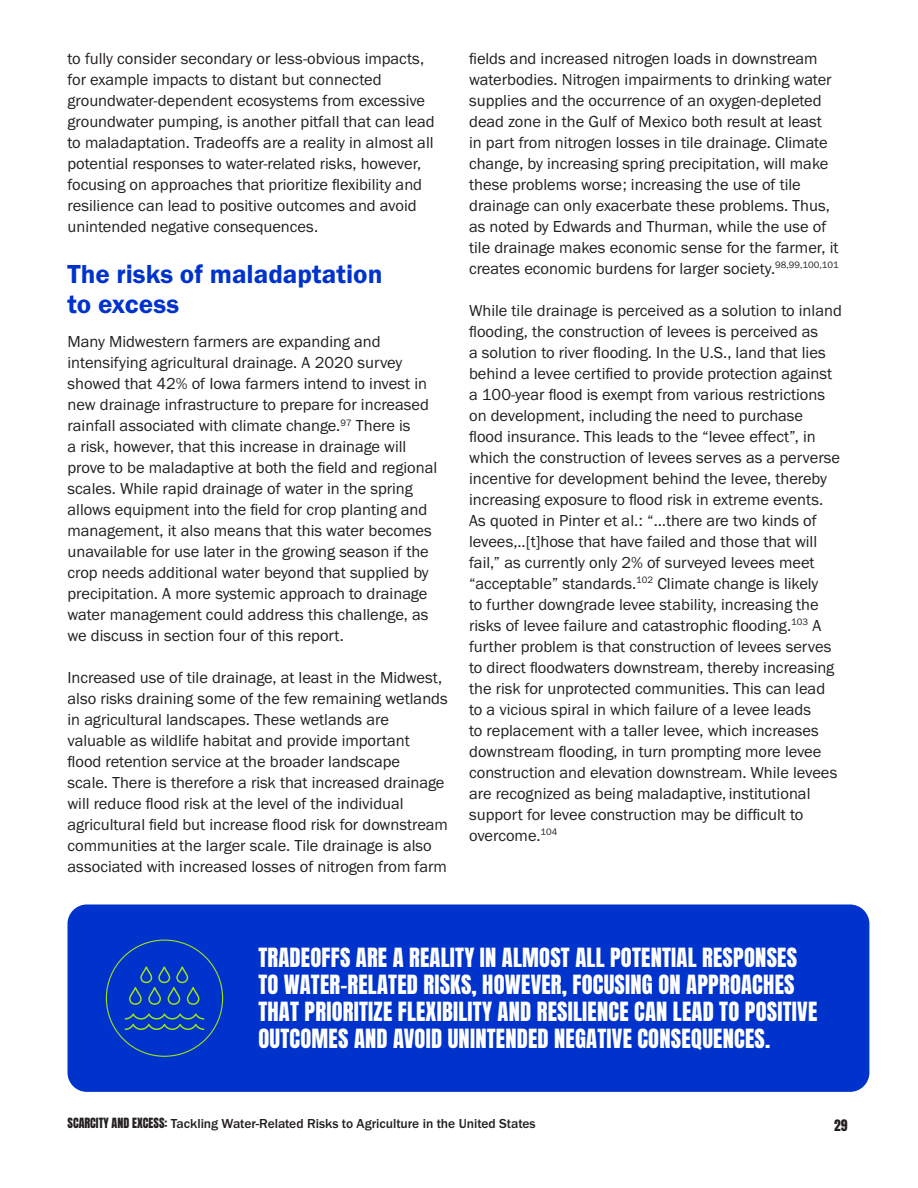
<style>
.page{position:relative;width:918px;height:1188px;background:#fff}
.page>*{position:absolute;margin:0;border:0;box-sizing:border-box;transform-origin:0 0}
.t1{font:27px/30px "Franklin Gothic URW Dem";color:#03c}
.t2{font:22.5px/27px "Anton";letter-spacing:.01em;color:#fff}
.t3{font:16.5px/21px "Franklin Gothic URW Boo";color:#231f20}
.t4{font:500 13.5px "Franklin Gothic URW";color:#231f20}
.t5{font:13.5px "Anton";color:#231f20}
.s1{font-family:"Anton";font-weight:400;font-size:12px}
</style>
<div class="page">
<div style="left:67px;top:904px;width:802px;height:188px;background:#03c;border-radius:19px"></div>
<svg style="left:129px;top:966px;width:70px;height:39px"></svg>
<svg style="left:125px;top:1013px;width:79px;height:17px"></svg>
<p class="t3" style="left:68px;top:47px;width:369px">to fully consider secondary or less-obvious impacts, for example impacts to distant but connected groundwater-dependent ecosystems from excessive groundwater pumping, is another pitfall that can lead to maladaptation. Tradeoffs are a reality in almost all potential responses to water-related risks, however, focusing on approaches that prioritize flexibility and resilience can lead to positive outcomes and avoid unintended negative consequences.</p>
<h1 class="t1" style="left:68px;top:258px;width:317px">The risks of maladaptation to excess</h1>
<p class="t3" style="left:68px;top:331px;width:371px">Many Midwestern farmers are expanding and intensifying agricultural drainage. A 2020 survey showed that 42% of Iowa farmers intend to invest in new drainage infrastructure to prepare for increased rainfall associated with climate change.<sup>97</sup> There is<br>a risk, however, that this increase in drainage will prove to be maladaptive at both the field and regional scales. While rapid drainage of water in the spring allows equipment into the field for crop planting and management, it also means that this water becomes unavailable for use later in the growing season if the crop needs additional water beyond that supplied by precipitation. A more systemic approach to drainage water management could address this challenge, as we discuss in section four of this report.</p>
<p class="t3" style="left:68px;top:667px;width:382px">Increased use of tile drainage, at least in the Midwest, also risks draining some of the few remaining wetlands in agricultural landscapes. These wetlands are valuable as wildlife habitat and provide important<br>flood retention service at the broader landscape<br>scale. There is therefore a risk that increased drainage will reduce flood risk at the level of the individual agricultural field but increase flood risk for downstream communities at the larger scale. Tile drainage is also associated with increased losses of nitrogen from farm</p>
<p class="t3" style="left:469px;top:47px;width:371px">fields and increased nitrogen loads in downstream waterbodies. Nitrogen impairments to drinking water supplies and the occurrence of an oxygen-depleted dead zone in the Gulf of Mexico both result at least<br>in part from nitrogen losses in tile drainage. Climate change, by increasing spring precipitation, will make these problems worse; increasing the use of tile drainage can only exacerbate these problems. Thus, as noted by Edwards and Thurman, while the use of tile drainage makes economic sense for the farmer, it creates economic burdens for larger society.<sup>98,99,100,101</sup></p>
<p class="t3" style="left:469px;top:299px;width:374px">While tile drainage is perceived as a solution to inland flooding, the construction of levees is perceived as<br>a solution to river flooding. In the U.S., land that lies behind a levee certified to provide protection against a 100-year flood is exempt from various restrictions on development, including the need to purchase<br>flood insurance. This leads to the “levee effect”, in which the construction of levees serves as a perverse incentive for development behind the levee, thereby increasing exposure to flood risk in extreme events.<br>As quoted in Pinter et al.: “…there are two kinds of levees,..[t]hose that have failed and those that will fail,” as currently only 2% of surveyed levees meet “acceptable” standards.<sup>102</sup> Climate change is likely<br>to further downgrade levee stability, increasing the risks of levee failure and catastrophic flooding.<sup>103</sup> A further problem is that construction of levees serves to direct floodwaters downstream, thereby increasing the risk for unprotected communities. This can lead to a vicious spiral in which failure of a levee leads<br>to replacement with a taller levee, which increases downstream flooding, in turn prompting more levee construction and elevation downstream. While levees are recognized as being maladaptive, institutional support for levee construction may be difficult to overcome.<sup>104</sup></p>
<p class="t2" style="left:258px;top:946px;width:560px">TRADEOFFS ARE A REALITY IN ALMOST ALL POTENTIAL RESPONSES TO WATER-RELATED RISKS, HOWEVER, FOCUSING ON APPROACHES THAT PRIORITIZE FLEXIBILITY AND RESILIENCE CAN LEAD TO POSITIVE OUTCOMES AND AVOID UNINTENDED NEGATIVE CONSEQUENCES.</p>
<p class="t4" style="left:68px;top:1115px;width:470px"><span class="s1">SCARCITY AND EXCESS:</span> Tackling Water-Related Risks to Agriculture in the United States</p>
<p class="t5" style="left:834px;top:1119px;width:15px">29</p>
</div>
